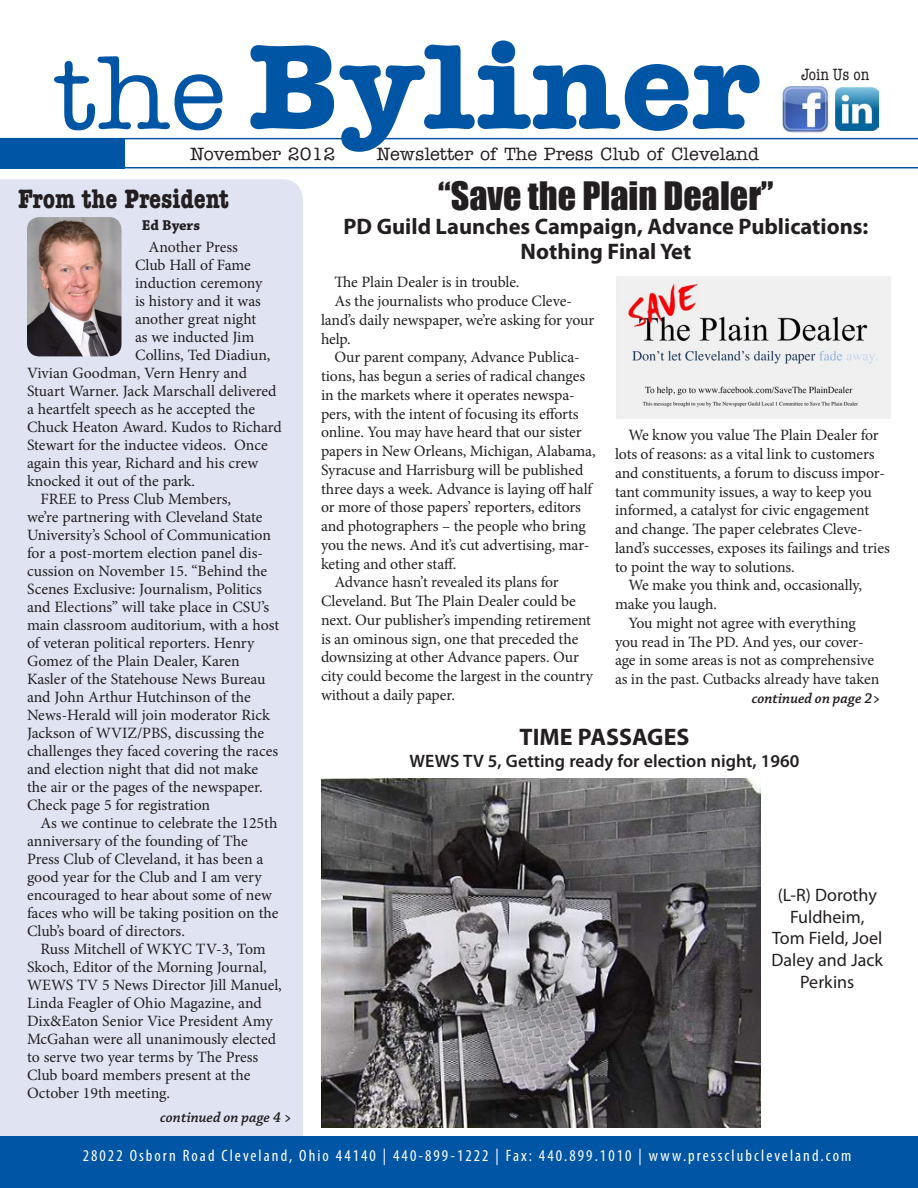
<style>
.page{position:relative;width:918px;height:1188px;background:#fff}
.page>*{position:absolute;margin:0;border:0;box-sizing:border-box;transform-origin:0 0}
.t1{font:36px "Impact";color:#231f20}
.t2{font:700 condensed 27px "American Typewriter";color:#231f20}
.t3{font:700 24px "Myriad Pro";color:#231f20}
.t4{font:700 22.5px/25.5px "Myriad Pro";color:#231f20;text-align:center}
.t5{font:18px/21.6px "Myriad Pro";color:#231f20;text-align:center}
.t6{font:500 18px "American Typewriter";color:#231f20}
.t7{font:600 18px "Myriad Pro";color:#231f20}
.t8{font:condensed 16.5px "Myriad Pro";letter-spacing:.125em;color:#fff}
.t9{font:condensed 16.5px "American Typewriter";color:#231f20}
.t10{font:15.75px "Minion Pro";letter-spacing:-.005em;color:#231f20}
.t11{font:italic 600 15px "Chaparral Pro";color:#231f20}
.t12{font:700 15px "Chaparral Pro";letter-spacing:-.01em;color:#231f20}
</style>
<div class="page">
<div style="left:0;top:179px;width:303px;height:958px;background:#e0e4f2"></div>
<svg style="left:125px;top:138px;width:793px;height:30px"></svg>
<div style="left:0;top:138px;width:125px;height:30px;background:#0155a5"></div>
<div style="left:0;top:1137px;width:918px;height:51px;background:#0155a5"></div>
<svg style="left:52px;top:40px;width:708px;height:112px"></svg>
<img style="left:782px;top:86px;width:47px;height:47px">
<img style="left:835px;top:87px;width:44px;height:43px">
<img style="left:27px;top:217px;width:95px;height:139px">
<img style="left:321px;top:778px;width:439px;height:350px">
<img style="left:616px;top:277px;width:275px;height:141px">
<p class="t6" style="left:190px;top:144px;width:147px">November 2012</p>
<p class="t6" style="left:377px;top:144px;width:384px">Newsletter of The Press Club of Cleveland</p>
<p class="t9" style="left:801px;top:65px;width:70px">Join Us on</p>
<h2 class="t2" style="left:18px;top:183px;width:213px">From the President</h2>
<p class="t12" style="left:142px;top:216px;width:60px">Ed Byers</p>
<p class="t10" style="left:148px;top:236px;width:91px">Another Press</p>
<p class="t10" style="left:135px;top:254px;width:118px">Club Hall of Fame</p>
<p class="t10" style="left:135px;top:272px;width:129px">induction ceremony</p>
<p class="t10" style="left:135px;top:290px;width:127px">is history and it was</p>
<p class="t10" style="left:135px;top:308px;width:123px">another great night</p>
<p class="t10" style="left:135px;top:326px;width:121px">as we inducted Jim</p>
<p class="t10" style="left:135px;top:344px;width:137px">Collins, Ted Diadiun,</p>
<p class="t10" style="left:27px;top:362px;width:222px">Vivian Goodman, Vern Henry and</p>
<p class="t10" style="left:27px;top:380px;width:251px">Stuart Warner. Jack Marschall delivered</p>
<p class="t10" style="left:27px;top:398px;width:230px">a heartfelt speech as he accepted the</p>
<p class="t10" style="left:27px;top:416px;width:256px">Chuck Heaton Award. Kudos to Richard</p>
<p class="t10" style="left:27px;top:434px;width:242px">Stewart for the inductee videos. Once</p>
<p class="t10" style="left:27px;top:452px;width:233px">again this year, Richard and his crew</p>
<p class="t10" style="left:27px;top:470px;width:170px">knocked it out of the park.</p>
<p class="t10" style="left:41px;top:488px;width:192px">FREE to Press Club Members,</p>
<p class="t10" style="left:27px;top:506px;width:237px">we’re partnering with Cleveland State</p>
<p class="t10" style="left:27px;top:524px;width:246px">University’s School of Communication</p>
<p class="t10" style="left:27px;top:542px;width:238px">for a post-mortem election panel dis-</p>
<p class="t10" style="left:27px;top:560px;width:242px">cussion on November 15. “Behind the</p>
<p class="t10" style="left:27px;top:578px;width:237px">Scenes Exclusive: Journalism, Politics</p>
<p class="t10" style="left:27px;top:596px;width:244px">and Elections” will take place in CSU’s</p>
<p class="t10" style="left:27px;top:614px;width:254px">main classroom auditorium, with a host</p>
<p class="t10" style="left:27px;top:632px;width:229px">of veteran political reporters. Henry</p>
<p class="t10" style="left:27px;top:650px;width:214px">Gomez of the Plain Dealer, Karen</p>
<p class="t10" style="left:27px;top:668px;width:240px">Kasler of the Statehouse News Bureau</p>
<p class="t10" style="left:27px;top:686px;width:226px">and John Arthur Hutchinson of the</p>
<p class="t10" style="left:27px;top:704px;width:244px">News-Herald will join moderator Rick</p>
<p class="t10" style="left:27px;top:722px;width:239px">Jackson of WVIZ/PBS, discussing the</p>
<p class="t10" style="left:27px;top:740px;width:253px">challenges they faced covering the races</p>
<p class="t10" style="left:27px;top:758px;width:233px">and election night that did not make</p>
<p class="t10" style="left:27px;top:776px;width:237px">the air or the pages of the newspaper.</p>
<p class="t10" style="left:27px;top:794px;width:185px">Check page 5 for registration</p>
<p class="t10" style="left:41px;top:812px;width:238px">As we continue to celebrate the 125th</p>
<p class="t10" style="left:27px;top:830px;width:222px">anniversary of the founding of The</p>
<p class="t10" style="left:27px;top:848px;width:238px">Press Club of Cleveland, it has been a</p>
<p class="t10" style="left:27px;top:866px;width:236px">good year for the Club and I am very</p>
<p class="t10" style="left:27px;top:884px;width:246px">encouraged to hear about some of new</p>
<p class="t10" style="left:27px;top:902px;width:253px">faces who will be taking position on the</p>
<p class="t10" style="left:27px;top:920px;width:159px">Club’s board of directors.</p>
<p class="t10" style="left:41px;top:938px;width:227px">Russ Mitchell of WKYC TV-3, Tom</p>
<p class="t10" style="left:27px;top:956px;width:241px">Skoch, Editor of the Morning Journal,</p>
<p class="t10" style="left:27px;top:974px;width:256px">WEWS TV 5 News Director Jill Manuel,</p>
<p class="t10" style="left:27px;top:992px;width:236px">Linda Feagler of Ohio Magazine, and</p>
<p class="t10" style="left:27px;top:1010px;width:247px">Dix&amp;Eaton Senior Vice President Amy</p>
<p class="t10" style="left:27px;top:1028px;width:251px">McGahan were all unanimously elected</p>
<p class="t10" style="left:27px;top:1046px;width:233px">to serve two year terms by The Press</p>
<p class="t10" style="left:27px;top:1064px;width:225px">Club board members present at the</p>
<p class="t10" style="left:27px;top:1082px;width:145px">October 19th meeting.</p>
<p class="t11" style="left:160px;top:1108px;width:133px">continued on page 4 &gt;</p>
<h1 class="t1" style="left:438px;top:173px;width:337px">“Save the Plain Dealer”</h1>
<h3 class="t4" style="left:344px;top:212px;width:526px">PD Guild Launches Campaign, Advance Publications:<br>Nothing Final Yet</h3>
<p class="t10" style="left:334px;top:272px;width:187px">The Plain Dealer is in trouble.</p>
<p class="t10" style="left:334px;top:291px;width:239px">As the journalists who produce Cleve-</p>
<p class="t10" style="left:321px;top:309px;width:275px">land’s daily newspaper, we’re asking for your</p>
<p class="t10" style="left:321px;top:328px;width:31px">help.</p>
<p class="t10" style="left:334px;top:347px;width:247px">Our parent company, Advance Publica-</p>
<p class="t10" style="left:321px;top:366px;width:266px">tions, has begun a series of radical changes</p>
<p class="t10" style="left:321px;top:384px;width:255px">in the markets where it operates newspa-</p>
<p class="t10" style="left:321px;top:403px;width:259px">pers, with the intent of focusing its efforts</p>
<p class="t10" style="left:321px;top:422px;width:262px">online. You may have heard that our sister</p>
<p class="t10" style="left:321px;top:441px;width:276px">papers in New Orleans, Michigan, Alabama,</p>
<p class="t10" style="left:321px;top:459px;width:264px">Syracuse and Harrisburg will be published</p>
<p class="t10" style="left:321px;top:478px;width:273px">three days a week. Advance is laying off half</p>
<p class="t10" style="left:321px;top:497px;width:261px">or more of those papers’ reporters, editors</p>
<p class="t10" style="left:321px;top:516px;width:266px">and photographers – the people who bring</p>
<p class="t10" style="left:321px;top:534px;width:270px">you the news. And it’s cut advertising, mar-</p>
<p class="t10" style="left:321px;top:553px;width:137px">keting and other staff.</p>
<p class="t10" style="left:334px;top:572px;width:226px">Advance hasn’t revealed its plans for</p>
<p class="t10" style="left:321px;top:590px;width:256px">Cleveland. But The Plain Dealer could be</p>
<p class="t10" style="left:321px;top:609px;width:272px">next. Our publisher’s impending retirement</p>
<p class="t10" style="left:321px;top:628px;width:259px">is an ominous sign, one that preceded the</p>
<p class="t10" style="left:321px;top:647px;width:259px">downsizing at other Advance papers. Our</p>
<p class="t10" style="left:321px;top:665px;width:273px">city could become the largest in the country</p>
<p class="t10" style="left:321px;top:684px;width:135px">without a daily paper.</p>
<p class="t10" style="left:629px;top:425px;width:252px">We know you value The Plain Dealer for</p>
<p class="t10" style="left:615px;top:444px;width:261px">lots of reasons: as a vital link to customers</p>
<p class="t10" style="left:615px;top:462px;width:271px">and constituents, a forum to discuss impor-</p>
<p class="t10" style="left:615px;top:481px;width:258px">tant community issues, a way to keep you</p>
<p class="t10" style="left:615px;top:500px;width:256px">informed, a catalyst for civic engagement</p>
<p class="t10" style="left:615px;top:518px;width:249px">and change. The paper celebrates Cleve-</p>
<p class="t10" style="left:615px;top:537px;width:276px">land’s successes, exposes its failings and tries</p>
<p class="t10" style="left:615px;top:556px;width:181px">to point the way to solutions.</p>
<p class="t10" style="left:629px;top:575px;width:235px">We make you think and, occasionally,</p>
<p class="t10" style="left:615px;top:593px;width:104px">make you laugh.</p>
<p class="t10" style="left:629px;top:612px;width:229px">You might not agree with everything</p>
<p class="t10" style="left:615px;top:631px;width:250px">you read in The PD. And yes, our cover-</p>
<p class="t10" style="left:615px;top:650px;width:261px">age in some areas is not as comprehensive</p>
<p class="t10" style="left:615px;top:668px;width:266px">as in the past. Cutbacks already have taken</p>
<p class="t11" style="left:752px;top:689px;width:130px">continued on page 2&gt;</p>
<h3 class="t3" style="left:520px;top:722px;width:171px">TIME PASSAGES</h3>
<p class="t7" style="left:410px;top:750px;width:391px">WEWS TV 5, Getting ready for election night, 1960</p>
<p class="t5" style="left:772px;top:884px;width:113px">(L-R) Dorothy<br>Fuldheim,<br>Tom Field, Joel<br>Daley and Jack<br>Perkins</p>
<p class="t8" style="left:83px;top:1146px;width:770px">28022 Osborn Road Cleveland, Ohio 44140 | 440-899-1222 | Fax: 440.899.1010 | www.pressclubcleveland.com</p>
</div>
